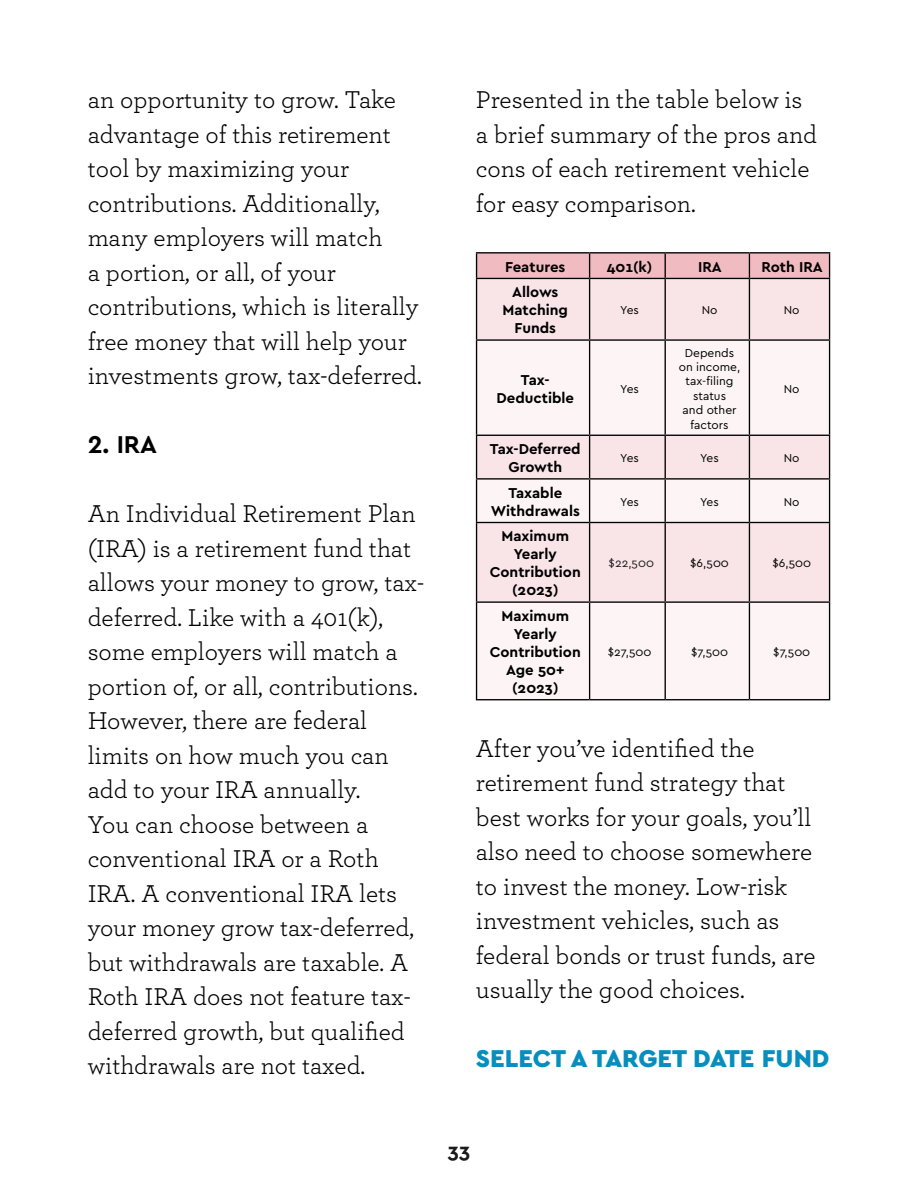
<style>
.page{position:relative;width:918px;height:1188px;background:#fff}
.page>*{position:absolute;margin:0;border:0;box-sizing:border-box;transform-origin:0 0}
.text{font:25.5px/34.5px "Archer";color:#000}
.text-2{font:900 25.5px "Cera Basic";color:#068fbe}
.text-3{font:700 25.5px "Cera Basic";color:#000}
.t1{font:700 21px "Cera Basic";color:#1b1b1b}
.t2{font:700 15px/18px "Cera Basic";color:#000;text-align:center}
.t3{font:12px/14.4px "Cera Basic";color:#000;text-align:center}
.t4{font:12px "Cera Basic";color:#1b1b1b}
</style>
<div class="page">
<div style="left:477px;top:279px;width:352px;height:60px;background:#f9e5e7"></div>
<svg style="left:477px;top:341px;width:352px;height:358px;fill:#fdf5f5"></svg>
<hr style="left:476px;top:279px;width:1px;height:60px;background:#000">
<hr style="left:589px;top:279px;width:1px;height:60px;background:#000">
<hr style="left:665px;top:279px;width:1px;height:60px;background:#000">
<hr style="left:749px;top:279px;width:1px;height:60px;background:#000">
<hr style="left:829px;top:279px;width:1px;height:60px;background:#000">
<hr style="left:476px;top:339px;width:114px;height:2px;background:#000">
<hr style="left:476px;top:341px;width:1px;height:94px;background:#000">
<hr style="left:590px;top:339px;width:75px;height:2px;background:#000">
<hr style="left:589px;top:341px;width:1px;height:94px;background:#000">
<hr style="left:665px;top:339px;width:84px;height:2px;background:#000">
<hr style="left:665px;top:341px;width:1px;height:94px;background:#000">
<hr style="left:749px;top:339px;width:81px;height:2px;background:#000">
<hr style="left:749px;top:341px;width:1px;height:94px;background:#000">
<hr style="left:829px;top:341px;width:1px;height:94px;background:#000">
<hr style="left:476px;top:435px;width:114px;height:1px;background:#000">
<hr style="left:476px;top:436px;width:1px;height:42px;background:#000">
<hr style="left:590px;top:435px;width:75px;height:1px;background:#000">
<hr style="left:589px;top:436px;width:1px;height:42px;background:#000">
<hr style="left:665px;top:435px;width:84px;height:1px;background:#000">
<hr style="left:665px;top:436px;width:1px;height:42px;background:#000">
<hr style="left:749px;top:435px;width:81px;height:1px;background:#000">
<hr style="left:749px;top:436px;width:1px;height:42px;background:#000">
<hr style="left:829px;top:436px;width:1px;height:42px;background:#000">
<hr style="left:476px;top:523px;width:1px;height:78px;background:#000">
<hr style="left:589px;top:523px;width:1px;height:78px;background:#000">
<hr style="left:665px;top:523px;width:1px;height:78px;background:#000">
<hr style="left:749px;top:523px;width:1px;height:78px;background:#000">
<hr style="left:829px;top:523px;width:1px;height:78px;background:#000">
<hr style="left:476px;top:478px;width:114px;height:2px;background:#000">
<hr style="left:476px;top:480px;width:1px;height:42px;background:#000">
<hr style="left:476px;top:522px;width:114px;height:1px;background:#000">
<hr style="left:590px;top:478px;width:75px;height:2px;background:#000">
<hr style="left:589px;top:480px;width:1px;height:42px;background:#000">
<hr style="left:590px;top:522px;width:75px;height:1px;background:#000">
<hr style="left:665px;top:478px;width:84px;height:2px;background:#000">
<hr style="left:665px;top:480px;width:1px;height:42px;background:#000">
<hr style="left:665px;top:522px;width:84px;height:1px;background:#000">
<hr style="left:749px;top:478px;width:81px;height:2px;background:#000">
<hr style="left:749px;top:480px;width:1px;height:42px;background:#000">
<hr style="left:829px;top:480px;width:1px;height:42px;background:#000">
<hr style="left:749px;top:522px;width:81px;height:1px;background:#000">
<hr style="left:476px;top:601px;width:114px;height:2px;background:#000">
<hr style="left:476px;top:603px;width:1px;height:96px;background:#000">
<hr style="left:476px;top:699px;width:114px;height:1px;background:#000">
<hr style="left:590px;top:601px;width:75px;height:2px;background:#000">
<hr style="left:589px;top:603px;width:1px;height:96px;background:#000">
<hr style="left:590px;top:699px;width:75px;height:1px;background:#000">
<hr style="left:665px;top:601px;width:84px;height:2px;background:#000">
<hr style="left:665px;top:603px;width:1px;height:96px;background:#000">
<hr style="left:665px;top:699px;width:84px;height:1px;background:#000">
<hr style="left:749px;top:601px;width:81px;height:2px;background:#000">
<hr style="left:749px;top:603px;width:1px;height:96px;background:#000">
<hr style="left:829px;top:603px;width:1px;height:96px;background:#000">
<hr style="left:749px;top:699px;width:81px;height:1px;background:#000">
<hr style="left:476px;top:252px;width:114px;height:1px;background:#000">
<hr style="left:476px;top:278px;width:114px;height:1px;background:#000">
<hr style="left:590px;top:252px;width:75px;height:1px;background:#000">
<hr style="left:590px;top:278px;width:75px;height:1px;background:#000">
<hr style="left:665px;top:252px;width:84px;height:1px;background:#000">
<hr style="left:665px;top:278px;width:84px;height:1px;background:#000">
<hr style="left:749px;top:252px;width:81px;height:1px;background:#000">
<svg style="left:476px;top:253px;width:354px;height:25px;background:#e6b4b8"></svg>
<hr style="left:749px;top:278px;width:81px;height:1px;background:#000">
<p class="text" style="left:88px;top:81px;width:336px">an opportunity to grow. Take advantage of this retirement tool by maximizing your contributions. Additionally, many employers will match<br>a portion, or all, of your contributions, which is literally free money that will help your investments grow, tax-deferred.</p>
<p class="text-3" style="left:88px;top:430px;width:71px">2. IRA</p>
<p class="text" style="left:88px;top:495px;width:338px">An Individual Retirement Plan (IRA) is a retirement fund that allows your money to grow, tax&shy;deferred. Like with a 401(k), some employers will match a portion of, or all, contributions.<br>However, there are federal limits on how much you can add to your IRA annually.<br>You can choose between a conventional IRA or a Roth<br>IRA. A conventional IRA lets your money grow tax-deferred, but withdrawals are taxable. A<br>Roth IRA does not feature tax&shy;deferred growth, but qualified withdrawals are not taxed.</p>
<p class="text" style="left:476px;top:81px;width:343px">Presented in the table below is a brief summary of the pros and cons of each retirement vehicle for easy comparison.</p>
<p class="t2" style="left:505px;top:258px;width:62px">Features</p>
<p class="t2" style="left:607px;top:258px;width:47px">401(k)</p>
<p class="t2" style="left:698px;top:258px;width:25px">IRA</p>
<p class="t2" style="left:761px;top:258px;width:63px">Roth IRA</p>
<p class="t2" style="left:503px;top:283px;width:67px">Allows<br>Matching<br>Funds</p>
<p class="t3" style="left:620px;top:303px;width:20px">Yes</p>
<p class="t3" style="left:702px;top:303px;width:17px">No</p>
<p class="t3" style="left:784px;top:303px;width:17px">No</p>
<p class="t2" style="left:497px;top:371px;width:79px">Tax-<br>Deductible</p>
<p class="t3" style="left:620px;top:381px;width:20px">Yes</p>
<p class="t3" style="left:679px;top:345px;width:63px">Depends on income, tax-filing status<br>and other factors</p>
<p class="t3" style="left:784px;top:381px;width:17px">No</p>
<p class="t2" style="left:490px;top:440px;width:92px">Tax-Deferred<br>Growth</p>
<p class="t3" style="left:620px;top:451px;width:20px">Yes</p>
<p class="t3" style="left:700px;top:451px;width:20px">Yes</p>
<p class="t3" style="left:784px;top:451px;width:17px">No</p>
<p class="t2" style="left:491px;top:484px;width:91px">Taxable<br>Withdrawals</p>
<p class="t3" style="left:620px;top:494px;width:20px">Yes</p>
<p class="t3" style="left:700px;top:494px;width:20px">Yes</p>
<p class="t3" style="left:784px;top:494px;width:17px">No</p>
<p class="t2" style="left:490px;top:527px;width:92px">Maximum<br>Yearly<br>Contribution (2023)</p>
<p class="t4" style="left:609px;top:556px;width:47px">$22,500</p>
<p class="t3" style="left:690px;top:556px;width:40px">$6,500</p>
<p class="t3" style="left:772px;top:556px;width:40px">$6,500</p>
<p class="t2" style="left:490px;top:607px;width:92px">Maximum<br>Yearly<br>Contribution<br>Age 50+ (2023)</p>
<p class="t3" style="left:608px;top:644px;width:45px">$27,500</p>
<p class="t3" style="left:691px;top:644px;width:39px">$7,500</p>
<p class="t3" style="left:773px;top:644px;width:39px">$7,500</p>
<p class="text" style="left:476px;top:730px;width:341px">After you’ve identified the retirement fund strategy that best works for your goals, you’ll also need to choose somewhere to invest the money. Low-risk investment vehicles, such as federal bonds or trust funds, are usually the good choices.</p>
<p class="text-2" style="left:476px;top:1044px;width:355px">SELECT A TARGET DATE FUND</p>
<p class="t1" style="left:448px;top:1139px;width:24px">33</p>
</div>
